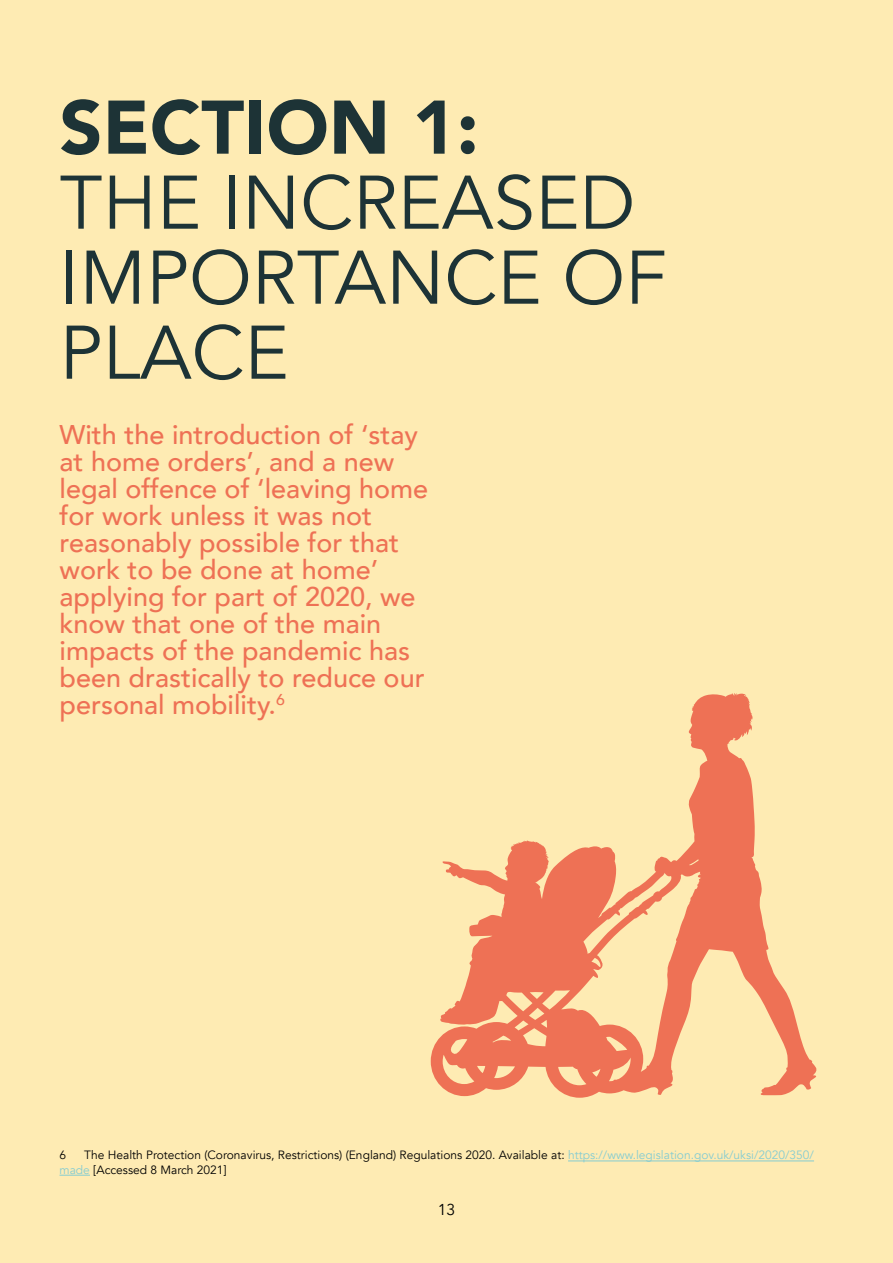
<style>
.page{position:relative;width:893px;height:1263px;background:#feebb3}
.page>*{position:absolute;margin:0;border:0;box-sizing:border-box;transform-origin:0 0}
.t1{font:75px/75px "Avenir";color:#1d3336}
.H2_Orange{font:500 27px/27px "Avenir";color:#ee7155}
.Body{font:15.75px "Avenir";color:#000}
.Footnotes{font:12px/14.2px "Avenir";color:#000}
.s1{font-weight:900}
.s2{color:#85ccd1}
</style>
<div class="page">
<hr style="left:568px;top:1160px;width:246px;height:1px;background:#85ccd1">
<hr style="left:60px;top:1175px;width:30px;height:1px;background:#85ccd1">
<svg style="left:431px;top:693px;width:386px;height:405px"></svg>
<h1 class="t1" style="left:60px;top:92px;width:609px"><span class="s1">SECTION 1:<br></span>THE INCREASED<br>IMPORTANCE OF<br>PLACE</h1>
<h2 class="H2_Orange" style="left:60px;top:419px;width:370px">With the introduction of ‘stay at home orders’, and a new legal offence of ‘leaving home for work unless it was not reasonably possible for that work to be done at home’ applying for part of 2020, we know that one of the main impacts of the pandemic has been drastically to reduce our personal mobility.<sup>6</sup></h2>
<p class="Footnotes" style="left:60px;top:1148px;width:756px;text-indent:25px">The Health Protection (Coronavirus, Restrictions) (England) Regulations 2020. Available at: <span class="s2">https://www.legislation.gov.uk/uksi/2020/350/ made</span> [Accessed 8 March 2021]</p>
<p class="Footnotes" style="left:60px;top:1148px;width:8px">6</p>
<p class="Body" style="left:438px;top:1200px;width:19px">13</p>
</div>
